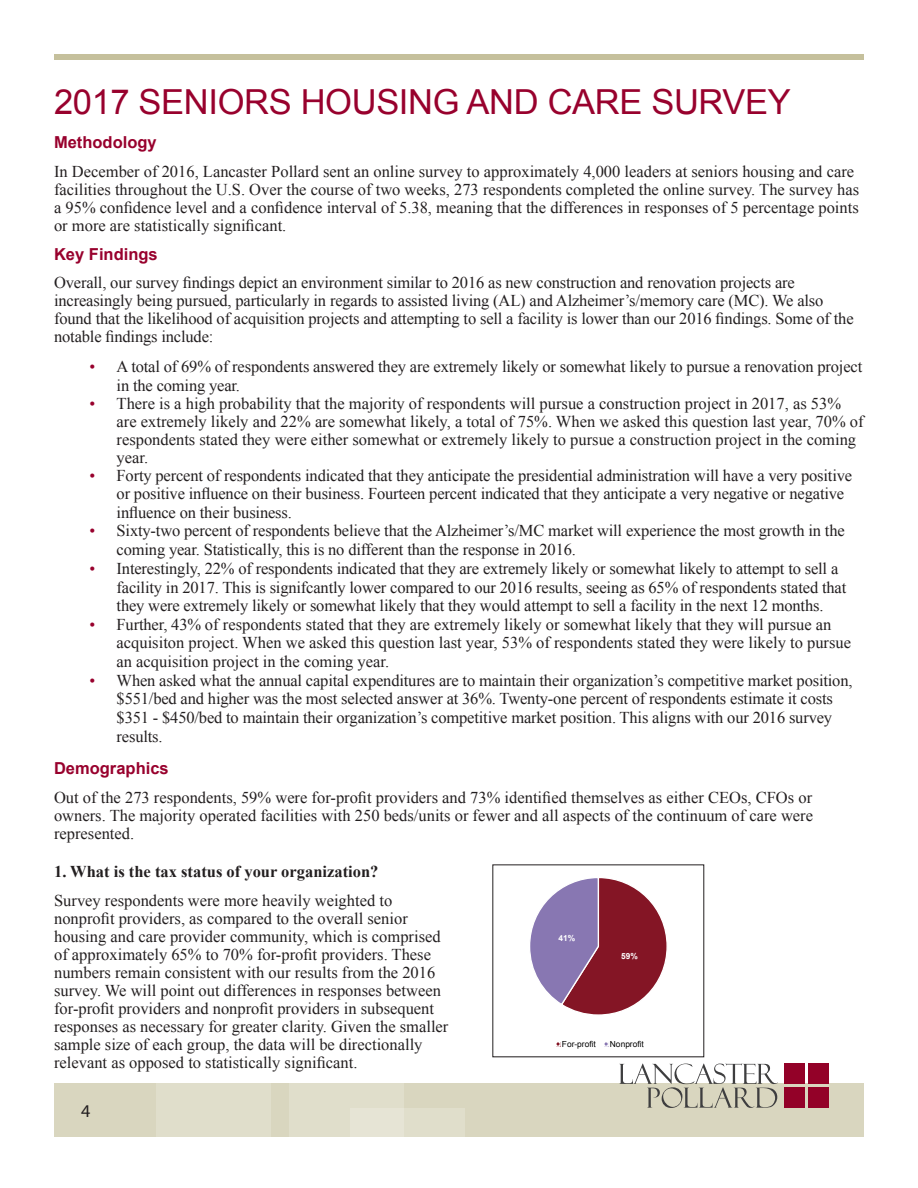
<style>
.page{position:relative;width:918px;height:1188px;background:#fff}
.page>*{position:absolute;margin:0;border:0;box-sizing:border-box;transform-origin:0 0}
.t1{font:34.5px "Arial";letter-spacing:-.01em;color:#98012d}
.t2{font:18px "Myriad Pro";color:#231f20}
.LP_Body_Text{font:16.5px/18px "Times New Roman";letter-spacing:-.01em;color:#231f20}
.LP_Body_Text-2{font:700 16.5px "Times New Roman";color:#231f20}
.LP_Body_Text-3{font:700 16.5px "Arial";color:#98012d}
.t3{font:8.4px "Arial";color:#000}
.t4{font:700 8.4px "Arial";color:#fff}
.s1{color:#98012d}
</style>
<div class="page">
<div style="left:54px;top:54px;width:810px;height:6px;background:#c5c09c"></div>
<div style="left:54px;top:1084px;width:810px;height:53px;background:#d9d6bf"></div>
<svg style="left:619px;top:1063px;width:159px;height:45px"></svg>
<div style="left:784px;top:1064px;width:21px;height:20px;background:#930128"></div>
<div style="left:808px;top:1064px;width:21px;height:20px;background:#930128"></div>
<div style="left:784px;top:1088px;width:21px;height:20px;background:#930128"></div>
<div style="left:808px;top:1088px;width:21px;height:20px;background:#930128"></div>
<div style="left:289px;top:1084px;width:115px;height:53px;background:#e0decb"></div>
<div style="left:156px;top:1084px;width:114px;height:53px;background:#e0decb"></div>
<div style="left:351px;top:1108px;width:114px;height:29px;background:#e0decb"></div>
<svg style="left:530px;top:878px;width:137px;height:169px"></svg>
<p class="t1" style="left:54px;top:79px;width:738px">2017 SENIORS HOUSING AND CARE SURVEY</p>
<p class="LP_Body_Text-3" style="left:54px;top:131px;width:104px">Methodology</p>
<p class="LP_Body_Text" style="left:54px;top:162px;width:807px">In December of 2016, Lancaster Pollard sent an online survey to approximately 4,000 leaders at seniors housing and care facilities throughout the U.S. Over the course of two weeks, 273 respondents completed the online survey. The survey has a 95% confidence level and a confidence interval of 5.38, meaning that the differences in responses of 5 percentage points or more are statistically significant.</p>
<p class="LP_Body_Text-3" style="left:54px;top:243px;width:105px">Key Findings</p>
<p class="LP_Body_Text" style="left:54px;top:274px;width:801px">Overall, our survey findings depict an environment similar to 2016 as new construction and renovation projects are increasingly being pursued, particularly in regards to assisted living (AL) and Alzheimer’s/memory care (MC). We also found that the likelihood of acquisition projects and attempting to sell a facility is lower than our 2016 findings. Some of the notable findings include:</p>
<p class="LP_Body_Text" style="left:117px;top:357px;width:747px;line-height:18.8px;text-indent:-27px"><span class="s1">•</span> A total of 69% of respondents answered they are extremely likely or somewhat likely to pursue a renovation project in the coming year.</p>
<p class="LP_Body_Text" style="left:117px;top:394px;width:749px;text-indent:-27px"><span class="s1">•</span> There is a high probability that the majority of respondents will pursue a construction project in 2017, as 53% are extremely likely and 22% are somewhat likely, a total of 75%. When we asked this question last year, 70% of respondents stated they were either somewhat or extremely likely to pursue a construction project in the coming year.</p>
<p class="LP_Body_Text" style="left:117px;top:466px;width:737px;text-indent:-27px"><span class="s1">•</span> Forty percent of respondents indicated that they anticipate the presidential administration will have a very positive or positive influence on their business. Fourteen percent indicated that they anticipate a very negative or negative influence on their business.</p>
<p class="LP_Body_Text" style="left:117px;top:521px;width:730px;line-height:18.8px;text-indent:-27px"><span class="s1">•</span> Sixty-two percent of respondents believe that the Alzheimer’s/MC market will experience the most growth in the coming year. Statistically, this is no different than the response in 2016.</p>
<p class="LP_Body_Text" style="left:117px;top:559px;width:731px;line-height:18.8px;text-indent:-27px"><span class="s1">•</span> Interestingly, 22% of respondents indicated that they are extremely likely or somewhat likely to attempt to sell a facility in 2017. This is signifcantly lower compared to our 2016 results, seeing as 65% of respondents stated that they were extremely likely or somewhat likely that they would attempt to sell a facility in the next 12 months.</p>
<p class="LP_Body_Text" style="left:117px;top:615px;width:736px;text-indent:-27px"><span class="s1">•</span> Further, 43% of respondents stated that they are extremely likely or somewhat likely that they will pursue an acquisiton project. When we asked this question last year, 53% of respondents stated they were likely to pursue an acquisition project in the coming year.</p>
<p class="LP_Body_Text" style="left:117px;top:671px;width:737px;line-height:18.8px;text-indent:-27px"><span class="s1">•</span> When asked what the annual capital expenditures are to maintain their organization’s competitive market position, $551/bed and higher was the most selected answer at 36%. Twenty-one percent of respondents estimate it costs $351 - $450/bed to maintain their organization’s competitive market position. This aligns with our 2016 survey results.</p>
<p class="LP_Body_Text-3" style="left:54px;top:758px;width:116px">Demographics</p>
<p class="LP_Body_Text" style="left:54px;top:789px;width:761px;text-align:justify">Out of the 273 respondents, 59% were for-profit providers and 73% identified themselves as either CEOs, CFOs or owners. The majority operated facilities with 250 beds/units or fewer and all aspects of the continuum of care were represented.</p>
<p class="LP_Body_Text-2" style="left:54px;top:860px;width:326px">1. What is the tax status of your organization?</p>
<p class="LP_Body_Text" style="left:54px;top:891px;width:396px">Survey respondents were more heavily weighted to nonprofit providers, as compared to the overall senior housing and care provider community, which is comprised of approximately 65% to 70% for-profit providers. These numbers remain consistent with our results from the 2016 survey. We will point out differences in responses between for-profit providers and nonprofit providers in subsequent responses as necessary for greater clarity. Given the smaller sample size of each group, the data will be directionally relevant as opposed to statistically significant.</p>
<p class="t2" style="left:81px;top:1100px;width:11px">4</p>
<p class="t4" style="left:558px;top:932px;width:18px">41%</p>
<p class="t4" style="left:621px;top:950px;width:18px">59%</p>
<p class="t3" style="left:562px;top:1038px;width:35px">For-profit</p>
<p class="t3" style="left:610px;top:1038px;width:35px">Nonprofit</p>
</div>
